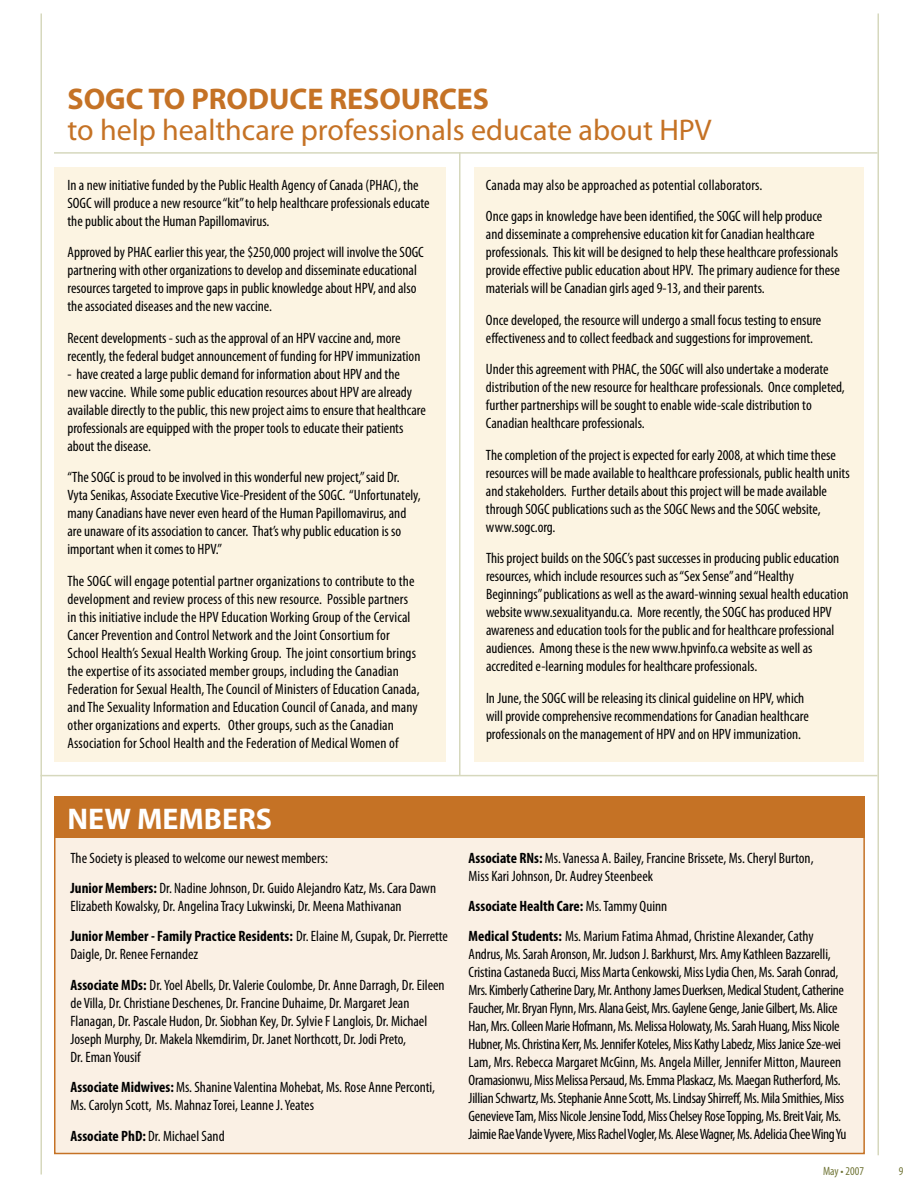
<style>
.page{position:relative;width:918px;height:1188px;background:#fff}
.page>*{position:absolute;margin:0;border:0;box-sizing:border-box;transform-origin:0 0}
.t1{font:30px "Myriad";color:#c57225}
.t2{font:700 30px "Myriad";color:#c57225}
.t3{font:700 30px "Myriad";color:#fff}
.t4{font:condensed 15px/18px "Myriad Pro";color:#000}
.t5{font:condensed 15px/18px "Myriad Pro";letter-spacing:-.02em;color:#000}
.t6{font:condensed 12px "Myriad Pro";color:#717638}
.s1{font-weight:700}
</style>
<div class="page">
<div style="left:54px;top:167px;width:392px;height:594px;background:#fcf4e2"></div>
<hr style="left:459px;top:152px;width:2px;height:623px;background:#d6d8bd">
<hr style="left:878px;top:14px;width:1px;height:1141px;background:#d6d8bd">
<div style="left:474px;top:167px;width:390px;height:594px;background:#fcf4e2"></div>
<hr style="left:54px;top:152px;width:824px;height:2px;background:#d6d8bd">
<hr style="left:41px;top:14px;width:1px;height:1160px;background:#d6d8bd">
<hr style="left:41px;top:775px;width:837px;height:1px;background:#d6d8bd">
<div style="left:55px;top:802px;width:809px;height:352px;background:#faf0e4"></div>
<div style="left:54px;top:796px;width:811px;height:41px;background:#c57225"></div>
<h1 class="t2" style="left:68px;top:83px;width:423px">SOGC TO PRODUCE RESOURCES</h1>
<h1 class="t1" style="left:68px;top:115px;width:646px">to help healthcare professionals educate about HPV</h1>
<p class="t4" style="left:68px;top:176px;width:364px">In a new initiative funded by the Public Health Agency of Canada (PHAC), the<br>SOGC will produce a new resource “kit” to help healthcare professionals educate the public about the Human Papillomavirus.</p>
<p class="t4" style="left:68px;top:243px;width:358px">Approved by PHAC earlier this year, the $250,000 project will involve the SOGC partnering with other organizations to develop and disseminate educational resources targeted to improve gaps in public knowledge about HPV, and also the associated diseases and the new vaccine.</p>
<p class="t4" style="left:68px;top:329px;width:354px">Recent developments - such as the approval of an HPV vaccine and, more recently, the federal budget announcement of funding for HPV immunization</p>
<p class="t4" style="left:68px;top:365px;width:360px">- have created a large public demand for information about HPV and the<br>new vaccine. While some public education resources about HPV are already available directly to the public, this new project aims to ensure that healthcare professionals are equipped with the proper tools to educate their patients about the disease.</p>
<p class="t4" style="left:68px;top:468px;width:355px">“The SOGC is proud to be involved in this wonderful new project,” said Dr.<br>Vyta Senikas, Associate Executive Vice-President of the SOGC. “Unfortunately, many Canadians have never even heard of the Human Papillomavirus, and are unaware of its association to cancer. That’s why public education is so important when it comes to HPV.”</p>
<p class="t4" style="left:68px;top:572px;width:354px">The SOGC will engage potential partner organizations to contribute to the development and review process of this new resource. Possible partners in this initiative include the HPV Education Working Group of the Cervical Cancer Prevention and Control Network and the Joint Consortium for School Health’s Sexual Health Working Group. The joint consortium brings the expertise of its associated member groups, including the Canadian Federation for Sexual Health, The Council of Ministers of Education Canada, and The Sexuality Information and Education Council of Canada, and many other organizations and experts. Other groups, such as the Canadian Association for School Health and the Federation of Medical Women of</p>
<p class="t4" style="left:486px;top:169px;width:338px;line-height:31.5px">Canada may also be approached as potential collaborators.<br>Once gaps in knowledge have been identified, the SOGC will help produce</p>
<p class="t4" style="left:486px;top:225px;width:356px">and disseminate a comprehensive education kit for Canadian healthcare professionals. This kit will be designed to help these healthcare professionals provide effective public education about HPV. The primary audience for these materials will be Canadian girls aged 9-13, and their parents.</p>
<p class="t4" style="left:486px;top:311px;width:337px">Once developed, the resource will undergo a small focus testing to ensure effectiveness and to collect feedback and suggestions for improvement.</p>
<p class="t4" style="left:486px;top:360px;width:360px">Under this agreement with PHAC, the SOGC will also undertake a moderate distribution of the new resource for healthcare professionals. Once completed, further partnerships will be sought to enable wide-scale distribution to Canadian healthcare professionals.</p>
<p class="t4" style="left:486px;top:446px;width:365px">The completion of the project is expected for early 2008, at which time these resources will be made available to healthcare professionals, public health units and stakeholders. Further details about this project will be made available through SOGC publications such as the SOGC News and the SOGC website, www.sogc.org.</p>
<p class="t4" style="left:486px;top:549px;width:364px">This project builds on the SOGC’s past successes in producing public education resources, which include resources such as “Sex Sense” and “Healthy Beginnings” publications as well as the award-winning sexual health education website www.sexualityandu.ca. More recently, the SOGC has produced HPV awareness and education tools for the public and for healthcare professional audiences. Among these is the new www.hpvinfo.ca website as well as accredited e-learning modules for healthcare professionals.</p>
<p class="t4" style="left:486px;top:689px;width:324px">In June, the SOGC will be releasing its clinical guideline on HPV, which will provide comprehensive recommendations for Canadian healthcare professionals on the management of HPV and on HPV immunization.</p>
<h1 class="t3" style="left:68px;top:803px;width:206px">NEW MEMBERS</h1>
<p class="t4" style="left:71px;top:843px;width:367px;line-height:30.5px">The Society is pleased to welcome our newest members:<br><span class="s1">Junior Members:</span> Dr. Nadine Johnson, Dr. Guido Alejandro Katz, Ms. Cara Dawn</p>
<p class="t4" style="left:71px;top:891px;width:379px;line-height:30.5px">Elizabeth Kowalsky, Dr. Angelina Tracy Lukwinski, Dr. Meena Mathivanan<br><span class="s1">Junior Member - Family Practice Residents:</span> Dr. Elaine M, Csupak, Dr. Pierrette</p>
<p class="t4" style="left:71px;top:940px;width:376px;line-height:30.5px">Daigle, Dr. Renee Fernandez<br><span class="s1">Associate MDs:</span> Dr. Yoel Abells, Dr. Valerie Coulombe, Dr. Anne Darragh, Dr. Eileen</p>
<p class="t4" style="left:71px;top:994px;width:358px">de Villa, Dr. Christiane Deschenes, Dr. Francine Duhaime, Dr. Margaret Jean Flanagan, Dr. Pascale Hudon, Dr. Siobhan Key, Dr. Sylvie F Langlois, Dr. Michael Joseph Murphy, Dr. Makela Nkemdirim, Dr. Janet Northcott, Dr. Jodi Preto,<br>Dr. Eman Yousif</p>
<p class="t4" style="left:71px;top:1079px;width:366px"><span class="s1">Associate Midwives:</span> Ms. Shanine Valentina Mohebat, Ms. Rose Anne Perconti,<br>Ms. Carolyn Scott, Ms. Mahnaz Torei, Leanne J. Yeates</p>
<p class="t4" style="left:71px;top:1127px;width:156px"><span class="s1">Associate PhD:</span> Dr. Michael Sand</p>
<p class="t4" style="left:469px;top:849px;width:346px"><span class="s1">Associate RNs:</span> Ms. Vanessa A. Bailey, Francine Brissete, Ms. Cheryl Burton,<br>Miss Kari Johnson, Dr. Audrey Steenbeek</p>
<p class="t4" style="left:469px;top:891px;width:347px;line-height:30.5px"><span class="s1">Associate Health Care:</span> Ms. Tammy Quinn<br><span class="s1">Medical Students:</span> Ms. Marium Fatima Ahmad, Christine Alexander, Cathy</p>
<p class="t5" style="left:469px;top:946px;width:379px">Andrus, Ms. Sarah Aronson, Mr. Judson J. Barkhurst, Mrs. Amy Kathleen Bazzarelli, Cristina Castaneda Bucci, Miss Marta Cenkowski, Miss Lydia Chen, Ms. Sarah Conrad, Mrs. Kimberly Catherine Dary, Mr. Anthony James Duerksen, Medical Student, Catherine Faucher, Mr. Bryan Flynn, Mrs. Alana Geist, Mrs. Gaylene Genge, Janie Gilbert, Ms. Alice Han, Mrs. Colleen Marie Hofmann, Ms. Melissa Holowaty, Ms. Sarah Huang, Miss Nicole Hubner, Ms. Christina Kerr, Ms. Jennifer Koteles, Miss Kathy Labedz, Miss Janice Sze-wei Lam, Mrs. Rebecca Margaret McGinn, Ms. Angela Miller, Jennifer Mitton, Maureen Oramasionwu, Miss Melissa Persaud, Ms. Emma Plaskacz, Ms. Maegan Rutherford, Ms.<br>Jillian Schwartz, Ms. Stephanie Anne Scott, Ms. Lindsay Shirreff, Ms. Mila Smithies, Miss Genevieve Tam, Miss Nicole Jensine Todd, Miss Chelsey Rose Topping, Ms. Breit Vair, Ms.<br>Jaimie Rae Vande Vyvere, Miss Rachel Vogler, Ms. Alese Wagner, Ms. Adelicia Chee Wing Yu</p>
<p class="t6" style="left:823px;top:1164px;width:42px">May • 2007</p>
<p class="t6" style="left:899px;top:1164px;width:6px">9</p>
</div>
